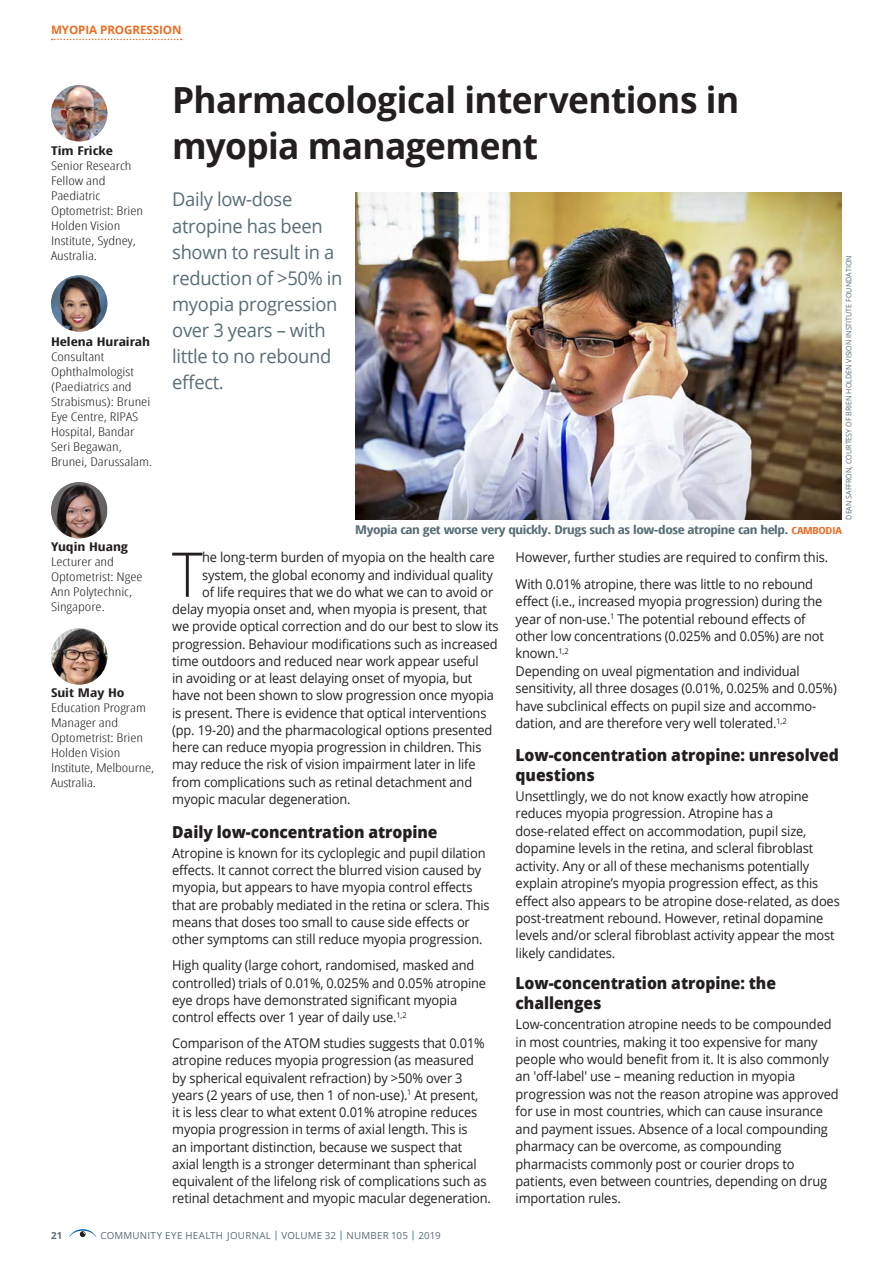
<style>
.page{position:relative;width:893px;height:1263px;background:#fff}
.page>*{position:absolute;margin:0;border:0;box-sizing:border-box;transform-origin:0 0}
.t1{font:300 61.8px "Open Sans";color:#231f20;scale:.95 1}
.t2{font:700 36px/46.5px "Open Sans";letter-spacing:-.015em;color:#231f20}
.t3{font:18.9px/26.1px "Open Sans";letter-spacing:-.015em;color:#586d75}
.t4{font:800 16.5px/19.6px "Open Sans";letter-spacing:-.005em;color:#231f20;scale:.95 1}
.t5{font:13.5px/17.4px "Open Sans";letter-spacing:-.01em;color:#231f20;scale:.95 1}
.t6{font:300 12px/15px "Open Sans Condensed";color:#231f20;scale:1.3 1}
.t7{font:700 12px "Open Sans Condensed";letter-spacing:-.03em;color:#586d75;scale:1.26 1}
.t8{font:700 12px "Open Sans Condensed";color:#231f20;scale:1.3 1}
.t9{font:700 11.7px "Open Sans";letter-spacing:-.005em;color:#e96d24}
.t10{font:9.75px "Open Sans";letter-spacing:.025em;color:#586d75}
.t11{font:700 9.75px "Open Sans";color:#586d75}
.t12{font:7.5px "Open Sans";color:#586d75;scale:.95 1}
.s1{font-size:9.75px;color:#e96d24}
.s2{color:#006cb7}
</style>
<div class="page">
<svg style="left:68px;top:1229px;width:29px;height:9px"></svg>
<svg style="left:52px;top:39px;width:130px;height:1px"></svg>
<img style="left:355px;top:193px;width:487px;height:327px">
<img style="left:51px;top:85px;width:56px;height:56px;border-radius:28px">
<img style="left:51px;top:275px;width:56px;height:57px;border-radius:28px">
<img style="left:51px;top:482px;width:56px;height:56px">
<img style="left:51px;top:628px;width:56px;height:57px;border-radius:28px">
<p class="t9" style="left:51px;top:22px;width:132px">MYOPIA PROGRESSION</p>
<p class="t8" style="left:51px;top:143px;width:49px">Tim Fricke</p>
<p class="t6" style="left:51px;top:158px;width:72px">Senior Research<br>Fellow and<br>Paediatric<br>Optometrist: Brien<br>Holden Vision<br>Institute, Sydney,<br>Australia.</p>
<p class="t8" style="left:51px;top:333px;width:78px">Helena Hurairah</p>
<p class="t6" style="left:51px;top:348px;width:79px">Consultant<br>Ophthalmologist (Paediatrics and<br>Strabismus): Brunei<br>Eye Centre, RIPAS<br>Hospital, Bandar<br>Seri Begawan,<br>Brunei, Darussalam.</p>
<h2 class="t2" style="left:172px;top:75px;width:568px">Pharmacological interventions in myopia management</h2>
<h3 class="t3" style="left:172px;top:186px;width:172px">Daily low-dose atropine has been shown to result in a reduction of &gt;50% in myopia progression over 3 years – with little to no rebound effect.</h3>
<p class="t12" style="left:843px;top:520px;width:280px;rotate:-90deg">DEAN SAFFRON, COURTESY OF BRIEN HOLDEN VISION INSTITUTE FOUNDATION</p>
<p class="t8" style="left:51px;top:539px;width:61px">Yuqin Huang</p>
<p class="t6" style="left:51px;top:554px;width:72px">Lecturer and<br>Optometrist: Ngee<br>Ann Polytechnic,<br>Singapore.</p>
<p class="t8" style="left:51px;top:684px;width:58px">Suit May Ho</p>
<p class="t6" style="left:51px;top:699px;width:81px">Education Program<br>Manager and<br>Optometrist: Brien<br>Holden Vision<br>Institute, Melbourne,<br>Australia.</p>
<p class="t7" style="left:355px;top:521px;width:388px">Myopia can get worse very quickly. Drugs such as low-dose atropine can help. <span class="s1">CAMBODIA</span></p>
<h1 class="t1" style="left:172px;top:532px;width:34px">T</h1>
<p class="t5" style="left:202px;top:548px;width:310px">he long-term burden of myopia on the health care</p>
<p class="t5" style="left:202px;top:566px;width:307px">system, the global economy and individual quality</p>
<p class="t5" style="left:202px;top:583px;width:308px">of life requires that we do what we can to avoid or</p>
<p class="t5" style="left:172px;top:600px;width:333px">delay myopia onset and, when myopia is present, that</p>
<p class="t5" style="left:172px;top:617px;width:345px">we provide optical correction and do our best to slow its</p>
<p class="t5" style="left:172px;top:635px;width:344px">progression. Behaviour modifications such as increased</p>
<p class="t5" style="left:172px;top:652px;width:324px">time outdoors and reduced near work appear useful</p>
<p class="t5" style="left:172px;top:669px;width:317px">in avoiding or at least delaying onset of myopia, but</p>
<p class="t5" style="left:172px;top:686px;width:340px">have not been shown to slow progression once myopia</p>
<p class="t5" style="left:172px;top:704px;width:332px">is present. There is evidence that optical interventions</p>
<p class="t5" style="left:172px;top:721px;width:338px">(pp. 19-20) and the pharmacological options presented</p>
<p class="t5" style="left:172px;top:738px;width:327px">here can reduce myopia progression in children. This</p>
<p class="t5" style="left:172px;top:755px;width:321px">may reduce the risk of vision impairment later in life</p>
<p class="t5" style="left:172px;top:773px;width:317px">from complications such as retinal detachment and</p>
<p class="t5" style="left:172px;top:790px;width:189px">myopic macular degeneration.</p>
<p class="t4" style="left:172px;top:821px;width:281px">Daily low-concentration atropine</p>
<p class="t5" style="left:172px;top:844px;width:336px">Atropine is known for its cycloplegic and pupil dilation effects. It cannot correct the blurred vision caused by myopia, but appears to have myopia control effects that are probably mediated in the retina or sclera. This means that doses too small to cause side effects or other symptoms can still reduce myopia progression.</p>
<p class="t5" style="left:172px;top:956px;width:332px">High quality (large cohort, randomised, masked and controlled) trials of 0.01%, 0.025% and 0.05% atropine eye drops have demonstrated significant myopia control effects over 1 year of daily use.<sup>1,2</sup></p>
<p class="t5" style="left:172px;top:1034px;width:337px">Comparison of the ATOM studies suggests that 0.01% atropine reduces myopia progression (as measured by spherical equivalent refraction) by &gt;50% over 3 years (2 years of use, then 1 of non-use).<sup>1</sup> At present,<br>it is less clear to what extent 0.01% atropine reduces myopia progression in terms of axial length. This is<br>an important distinction, because we suspect that axial length is a stronger determinant than spherical equivalent of the lifelong risk of complications such as retinal detachment and myopic macular degeneration.</p>
<p class="t5" style="left:516px;top:544px;width:331px;line-height:26.4px">However, further studies are required to confirm this.<br>With 0.01% atropine, there was little to no rebound</p>
<p class="t5" style="left:516px;top:592px;width:340px">effect (i.e., increased myopia progression) during the year of non-use.<sup>1</sup> The potential rebound effects of other low concentrations (0.025% and 0.05%) are not known.<sup>1,2<br></sup>Depending on uveal pigmentation and individual sensitivity, all three dosages (0.01%, 0.025% and 0.05%) have subclinical effects on pupil size and accommo&shy;dation, and are therefore very well tolerated.<sup>1,2</sup></p>
<p class="t4" style="left:516px;top:744px;width:342px">Low-concentration atropine: unresolved questions</p>
<p class="t5" style="left:516px;top:787px;width:343px">Unsettlingly, we do not know exactly how atropine reduces myopia progression. Atropine has a dose-related effect on accommodation, pupil size, dopamine levels in the retina, and scleral fibroblast activity. Any or all of these mechanisms potentially explain atropine’s myopia progression effect, as this effect also appears to be atropine dose-related, as does post-treatment rebound. However, retinal dopamine levels and/or scleral fibroblast activity appear the most likely candidates.</p>
<p class="t4" style="left:516px;top:972px;width:276px">Low-concentration atropine: the challenges</p>
<p class="t5" style="left:516px;top:1015px;width:341px">Low-concentration atropine needs to be compounded in most countries, making it too expensive for many people who would benefit from it. It is also commonly an 'off-label' use – meaning reduction in myopia progression was not the reason atropine was approved for use in most countries, which can cause insurance and payment issues. Absence of a local compounding pharmacy can be overcome, as compounding pharmacists commonly post or courier drops to patients, even between countries, depending on drug importation rules.</p>
<p class="t11" style="left:51px;top:1228px;width:13px">21</p>
<p class="t10" style="left:101px;top:1228px;width:342px">COMMUNITY EYE HEALTH JOURNAL <span class="s2">|</span> VOLUME 32 <span class="s2">|</span> NUMBER 105 <span class="s2">|</span> 2019</p>
</div>
